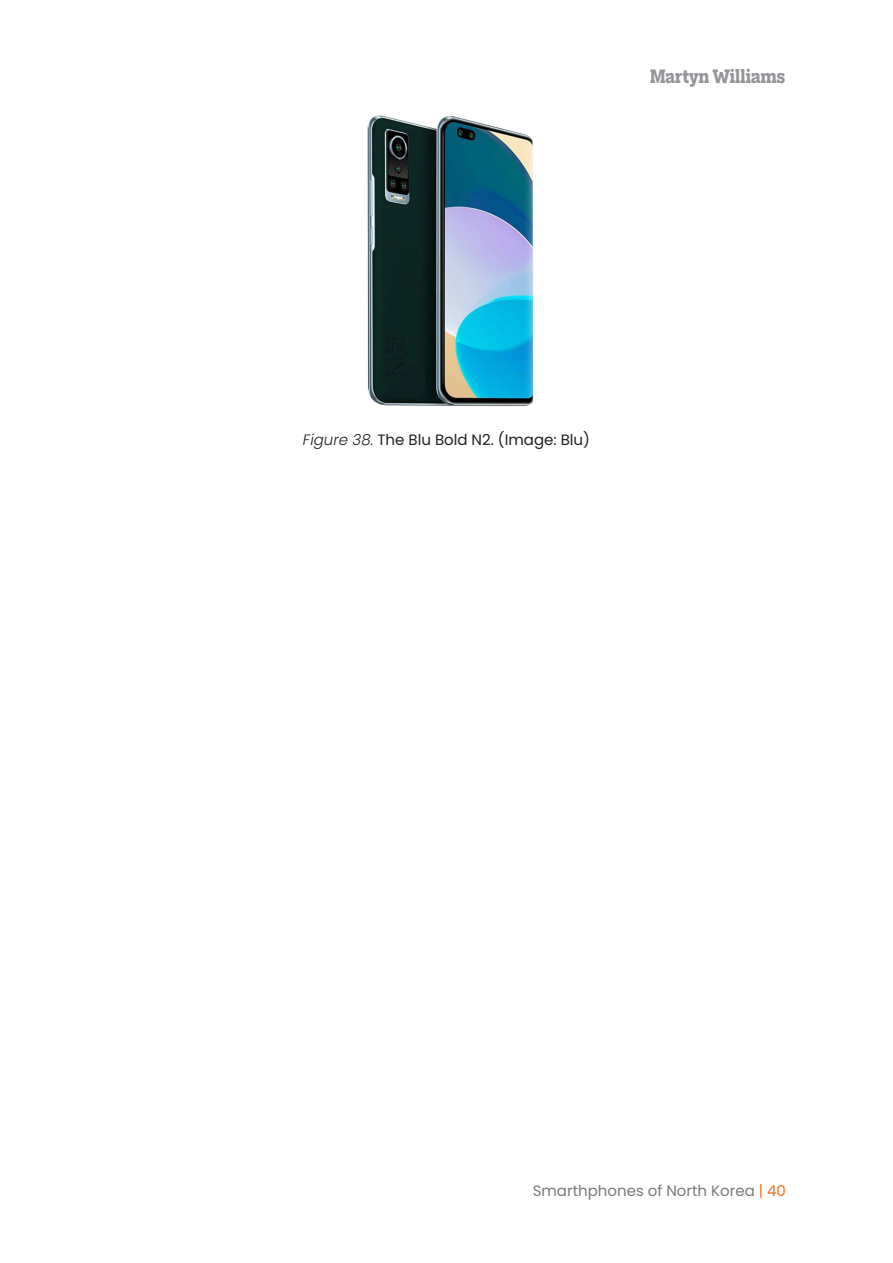
<style>
.page{position:relative;width:893px;height:1263px;background:#fff}
.page>*{position:absolute;margin:0;border:0;box-sizing:border-box;transform-origin:0 0}
.t1{font:700 18px "Elizeth Condensed";color:#939598}
.t2{font:15px "Poppins";color:#231f20}
.t3{font:15px "Poppins";color:#787a7d}
.s1{font-weight:300;font-style:italic}
.s2{color:#f36d21}
</style>
<div class="page">
<img style="left:367px;top:115px;width:167px;height:291px">
<p class="t1" style="left:650px;top:63px;width:136px">Martyn Williams</p>
<p class="t2" style="left:303px;top:431px;width:288px"><span class="s1">Figure 38.</span> The Blu Bold N2. (Image: Blu)</p>
<p class="t3" style="left:533px;top:1182px;width:255px">Smarthphones of North Korea <span class="s2">| 40</span></p>
</div>
